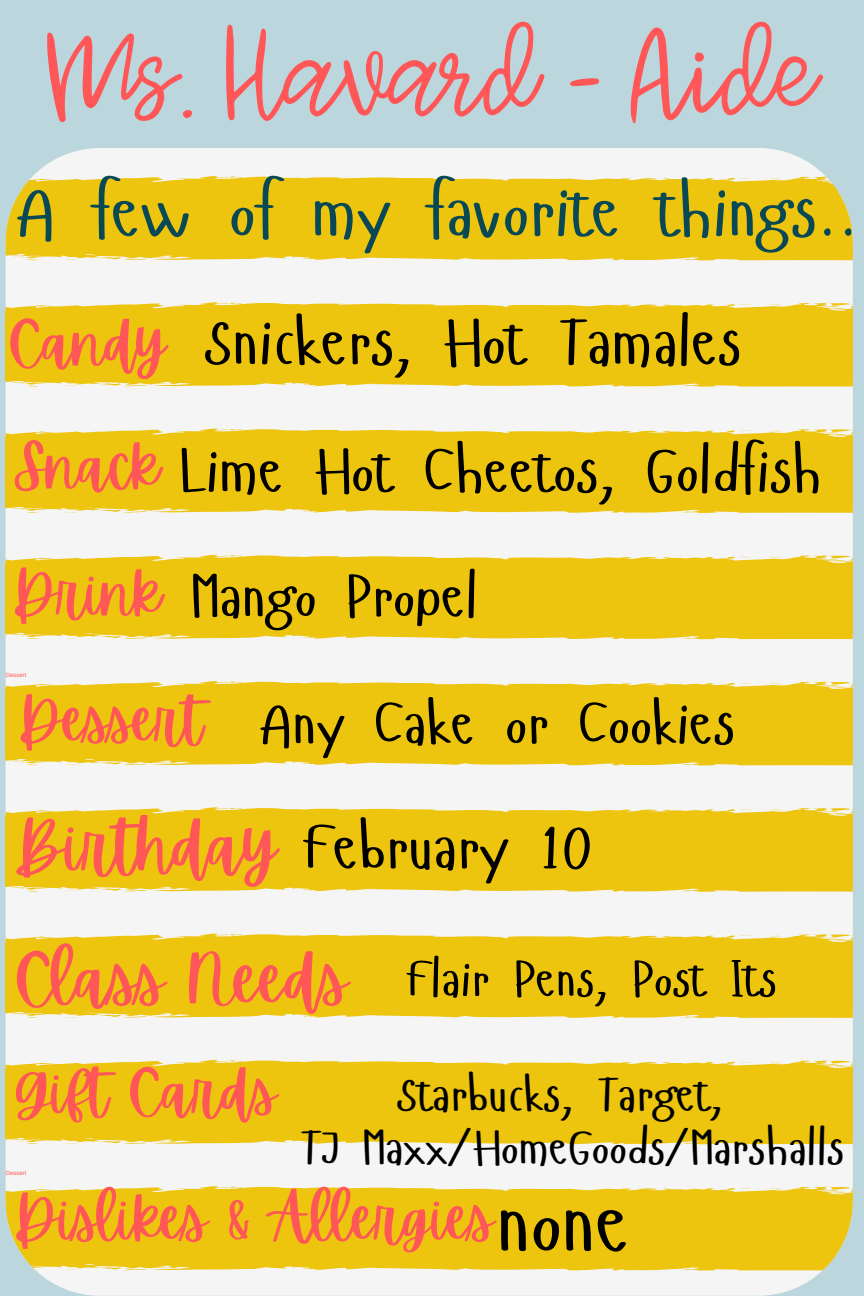
<style>
.page{position:relative;width:864px;height:1296px;background:#bbd7dd}
.page>*{position:absolute;margin:0;border:0;box-sizing:border-box;transform-origin:0 0}
.t1{font:300 117.65px "Jenthill";color:#ff5757}
.t2{font:84.5px "Hangyaboly";color:#000}
.t3{font:72px "Hangyaboly";color:#084955}
.t4{font:68px "Apricots";color:#ff5757}
.t5{font:65.45px "Hangyaboly";color:#000}
.t6{font:62.75px "Hangyaboly";color:#000}
.t7{font:62.35px "Hangyaboly";color:#000}
.t8{font:60px/127.1px "Apricots";color:#ff5757}
.t9{font:60px "Hangyaboly";color:#000}
.t10{font:50.55px "Hangyaboly";color:#000}
.t11{font:48.1px/53.2px "Hangyaboly";color:#000;text-align:center}
.t12{font:6px "Arimo";color:#ff5757}
.s1{font-family:"Apricots";font-size:68px;color:#ff5757}
</style>
<div class="page">
<div style="left:6px;top:148px;width:847px;height:1148px;background:#f5f5f5"></div>
<svg style="left:6px;top:1186px;width:847px;height:85px;background:#ecc61d"></svg>
<svg style="left:32px;top:1259px;width:45px;height:12px"></svg>
<svg style="left:91px;top:1259px;width:59px;height:11px"></svg>
<svg style="left:300px;top:1268px;width:13px;height:2px"></svg>
<svg style="left:272px;top:1259px;width:26px;height:1px"></svg>
<svg style="left:523px;top:1256px;width:21px;height:3px"></svg>
<svg style="left:830px;top:1187px;width:28px;height:8px"></svg>
<svg style="left:766px;top:1188px;width:21px;height:2px"></svg>
<svg style="left:739px;top:1188px;width:12px;height:1px"></svg>
<svg style="left:625px;top:1201px;width:27px;height:2px"></svg>
<svg style="left:414px;top:1199px;width:35px;height:2px"></svg>
<div style="left:6px;top:1060px;width:847px;height:84px;background:#edc40e"></div>
<svg style="left:19px;top:1133px;width:58px;height:12px"></svg>
<svg style="left:91px;top:1133px;width:59px;height:11px"></svg>
<svg style="left:300px;top:1142px;width:13px;height:1px"></svg>
<svg style="left:272px;top:1133px;width:26px;height:1px"></svg>
<svg style="left:523px;top:1130px;width:21px;height:3px"></svg>
<svg style="left:830px;top:1061px;width:28px;height:7px"></svg>
<svg style="left:766px;top:1062px;width:21px;height:2px"></svg>
<svg style="left:739px;top:1062px;width:12px;height:1px"></svg>
<svg style="left:625px;top:1075px;width:27px;height:1px"></svg>
<svg style="left:414px;top:1073px;width:35px;height:2px"></svg>
<div style="left:6px;top:933px;width:847px;height:85px;background:#edc40e"></div>
<svg style="left:19px;top:1007px;width:58px;height:11px"></svg>
<svg style="left:91px;top:1006px;width:59px;height:12px"></svg>
<svg style="left:272px;top:1006px;width:41px;height:11px"></svg>
<svg style="left:523px;top:1003px;width:21px;height:4px"></svg>
<svg style="left:830px;top:934px;width:28px;height:8px"></svg>
<svg style="left:766px;top:935px;width:21px;height:3px"></svg>
<svg style="left:739px;top:935px;width:12px;height:1px"></svg>
<svg style="left:625px;top:948px;width:27px;height:2px"></svg>
<svg style="left:414px;top:946px;width:35px;height:3px"></svg>
<div style="left:6px;top:807px;width:847px;height:85px;background:#edc40e"></div>
<svg style="left:19px;top:881px;width:58px;height:11px"></svg>
<svg style="left:91px;top:880px;width:59px;height:11px"></svg>
<svg style="left:272px;top:880px;width:41px;height:11px"></svg>
<svg style="left:523px;top:877px;width:21px;height:4px"></svg>
<svg style="left:830px;top:808px;width:23px;height:8px"></svg>
<svg style="left:766px;top:809px;width:21px;height:2px"></svg>
<svg style="left:739px;top:809px;width:12px;height:1px"></svg>
<svg style="left:625px;top:822px;width:27px;height:2px"></svg>
<svg style="left:414px;top:820px;width:35px;height:2px"></svg>
<div style="left:6px;top:681px;width:847px;height:84px;background:#edc40e"></div>
<svg style="left:19px;top:754px;width:58px;height:12px"></svg>
<svg style="left:91px;top:754px;width:59px;height:11px"></svg>
<svg style="left:300px;top:763px;width:13px;height:2px"></svg>
<svg style="left:272px;top:754px;width:26px;height:1px"></svg>
<svg style="left:523px;top:751px;width:21px;height:3px"></svg>
<svg style="left:830px;top:682px;width:23px;height:8px"></svg>
<svg style="left:766px;top:683px;width:21px;height:2px"></svg>
<svg style="left:739px;top:683px;width:12px;height:1px"></svg>
<svg style="left:625px;top:696px;width:27px;height:1px"></svg>
<svg style="left:414px;top:694px;width:35px;height:2px"></svg>
<div style="left:6px;top:555px;width:847px;height:84px;background:#edc40e"></div>
<svg style="left:19px;top:628px;width:58px;height:11px"></svg>
<svg style="left:91px;top:628px;width:59px;height:11px"></svg>
<svg style="left:300px;top:637px;width:13px;height:1px"></svg>
<svg style="left:272px;top:628px;width:26px;height:1px"></svg>
<svg style="left:523px;top:625px;width:21px;height:3px"></svg>
<svg style="left:830px;top:556px;width:23px;height:7px"></svg>
<svg style="left:766px;top:557px;width:21px;height:2px"></svg>
<svg style="left:739px;top:557px;width:12px;height:1px"></svg>
<svg style="left:625px;top:570px;width:27px;height:1px"></svg>
<svg style="left:414px;top:568px;width:35px;height:2px"></svg>
<div style="left:6px;top:428px;width:847px;height:85px;background:#edc40e"></div>
<svg style="left:19px;top:502px;width:58px;height:11px"></svg>
<svg style="left:91px;top:501px;width:59px;height:12px"></svg>
<svg style="left:272px;top:501px;width:41px;height:11px"></svg>
<svg style="left:523px;top:498px;width:21px;height:4px"></svg>
<svg style="left:830px;top:429px;width:23px;height:8px"></svg>
<svg style="left:766px;top:430px;width:21px;height:2px"></svg>
<svg style="left:739px;top:430px;width:12px;height:1px"></svg>
<svg style="left:625px;top:443px;width:27px;height:2px"></svg>
<svg style="left:414px;top:441px;width:35px;height:2px"></svg>
<div style="left:6px;top:302px;width:847px;height:85px;background:#edc40e"></div>
<svg style="left:19px;top:376px;width:58px;height:11px"></svg>
<svg style="left:91px;top:375px;width:59px;height:11px"></svg>
<svg style="left:300px;top:384px;width:13px;height:2px"></svg>
<svg style="left:272px;top:375px;width:26px;height:1px"></svg>
<svg style="left:523px;top:372px;width:21px;height:4px"></svg>
<svg style="left:830px;top:303px;width:23px;height:8px"></svg>
<svg style="left:766px;top:304px;width:21px;height:2px"></svg>
<svg style="left:739px;top:304px;width:12px;height:1px"></svg>
<svg style="left:625px;top:317px;width:27px;height:2px"></svg>
<svg style="left:414px;top:315px;width:35px;height:2px"></svg>
<svg style="left:6px;top:176px;width:847px;height:84px;background:#ecc61b"></svg>
<svg style="left:19px;top:249px;width:58px;height:12px"></svg>
<svg style="left:91px;top:249px;width:59px;height:11px"></svg>
<svg style="left:300px;top:258px;width:13px;height:1px"></svg>
<svg style="left:272px;top:249px;width:26px;height:1px"></svg>
<svg style="left:523px;top:246px;width:21px;height:3px"></svg>
<svg style="left:766px;top:178px;width:21px;height:2px"></svg>
<svg style="left:739px;top:178px;width:12px;height:1px"></svg>
<svg style="left:625px;top:191px;width:27px;height:1px"></svg>
<svg style="left:414px;top:189px;width:35px;height:2px"></svg>
<h1 class="t1" style="left:46px;top:4px;width:774px">Ms. Havard - Aide</h1>
<p class="t3" style="left:15px;top:166px;width:845px">A few of my favorite things..</p>
<p class="t8" style="left:7px;top:281px;width:160px">Candy</p>
<p class="t5" style="left:206px;top:300px;width:537px">Snickers, Hot Tamales</p>
<p class="t8" style="left:12px;top:404px;width:151px">Snack<br>Drink</p>
<p class="t7" style="left:181px;top:431px;width:643px">Lime Hot Cheetos, Goldfish</p>
<p class="t9" style="left:191px;top:558px;width:289px">Mango Propel</p>
<p class="t12" style="left:6px;top:672px;width:22px">Dessert</p>
<p class="t8" style="left:18px;top:658px;width:187px">Dessert</p>
<p class="t9" style="left:259px;top:685px;width:478px">Any Cake or Cookies</p>
<p class="t6" style="left:13px;top:807px;width:580px"><span class="s1">Birthday</span> February 10</p>
<p class="t4" style="left:13px;top:940px;width:336px">Class Needs</p>
<p class="t10" style="left:406px;top:947px;width:372px">Flair Pens, Post Its</p>
<p class="t8" style="left:13px;top:1029px;width:265px">Gift Cards</p>
<p class="t11" style="left:300px;top:1066px;width:546px">Starbucks, Target,<br>TJ Maxx/HomeGoods/Marshalls</p>
<p class="t12" style="left:6px;top:1170px;width:22px">Dessert</p>
<p class="t8" style="left:13px;top:1156px;width:482px">Dislikes &amp; Allergies</p>
<h2 class="t2" style="left:497px;top:1169px;width:135px">none</h2>
</div>
